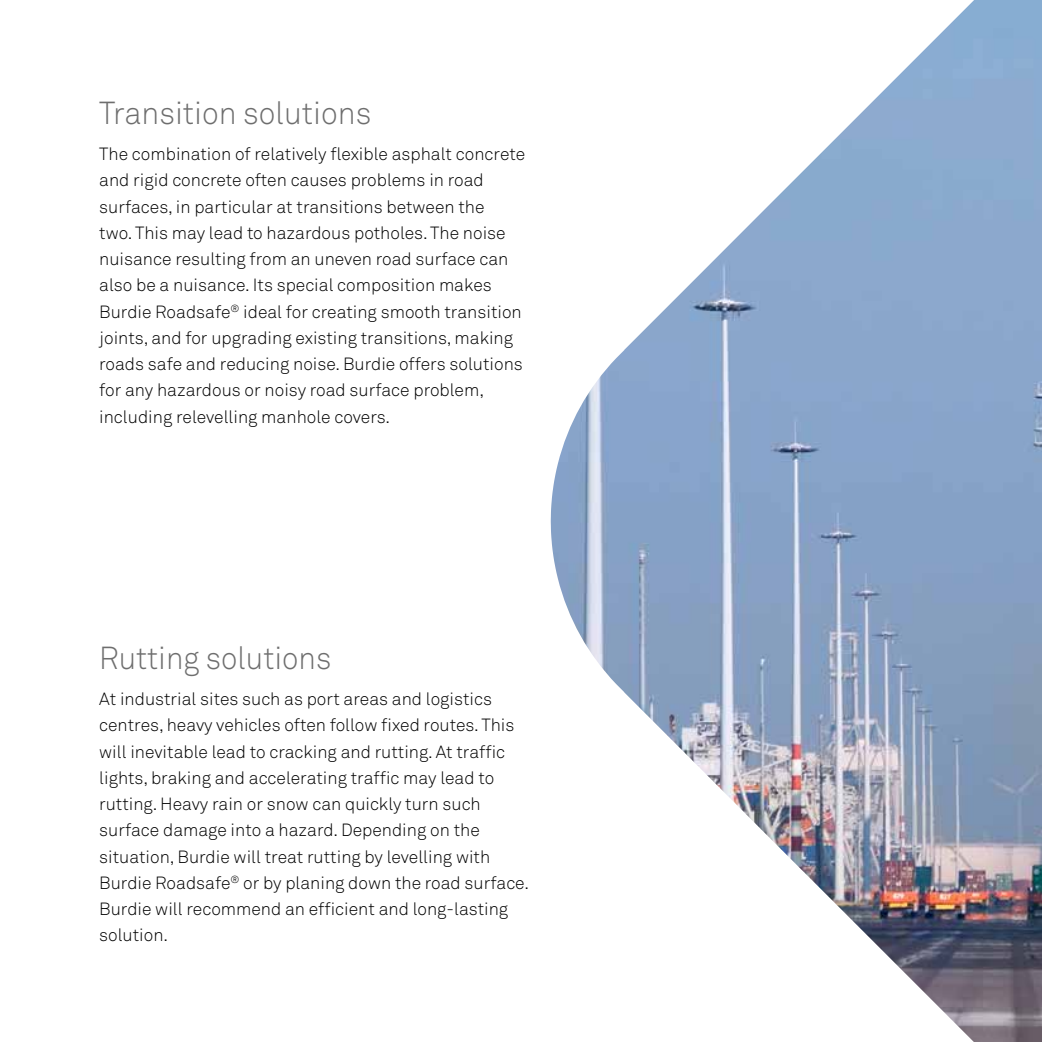
<style>
.page{position:relative;width:1042px;height:1042px;background:#fff}
.page>*{position:absolute;margin:0;border:0;box-sizing:border-box;transform-origin:0 0}
.t1{font:31.5px "Akkurat Light Pro";color:#6e6e6e}
.t2{font:31.5px "Akkurat Light Pro";color:#6e6e6e;scale:.95 1}
.t3{font:17.5px/26.2px "Akkurat Light Pro";color:#000}
</style>
<div class="page">
<img style="left:551px;top:0;width:491px;height:1042px">
<h1 class="t1" style="left:99px;top:94px;width:274px">Transition solutions</h1>
<p class="t3" style="left:99px;top:141px;width:427px">The combination of relatively flexible asphalt concrete and rigid concrete often causes problems in road surfaces, in particular at transitions between the<br>two. This may lead to hazardous potholes. The noise nuisance resulting from an uneven road surface can also be a nuisance. Its special composition makes Burdie Roadsafe<sup>®</sup> ideal for creating smooth transition joints, and for upgrading existing transitions, making roads safe and reducing noise. Burdie offers solutions for any hazardous or noisy road surface problem, including relevelling manhole covers.</p>
<h1 class="t2" style="left:99px;top:639px;width:246px">Rutting solutions</h1>
<p class="t3" style="left:99px;top:686px;width:431px">At industrial sites such as port areas and logistics centres, heavy vehicles often follow fixed routes. This will inevitable lead to cracking and rutting. At traffic lights, braking and accelerating traffic may lead to rutting. Heavy rain or snow can quickly turn such surface damage into a hazard. Depending on the situation, Burdie will treat rutting by levelling with Burdie Roadsafe<sup>®</sup> or by planing down the road surface.<br>Burdie will recommend an efficient and long-lasting solution.</p>
</div>
